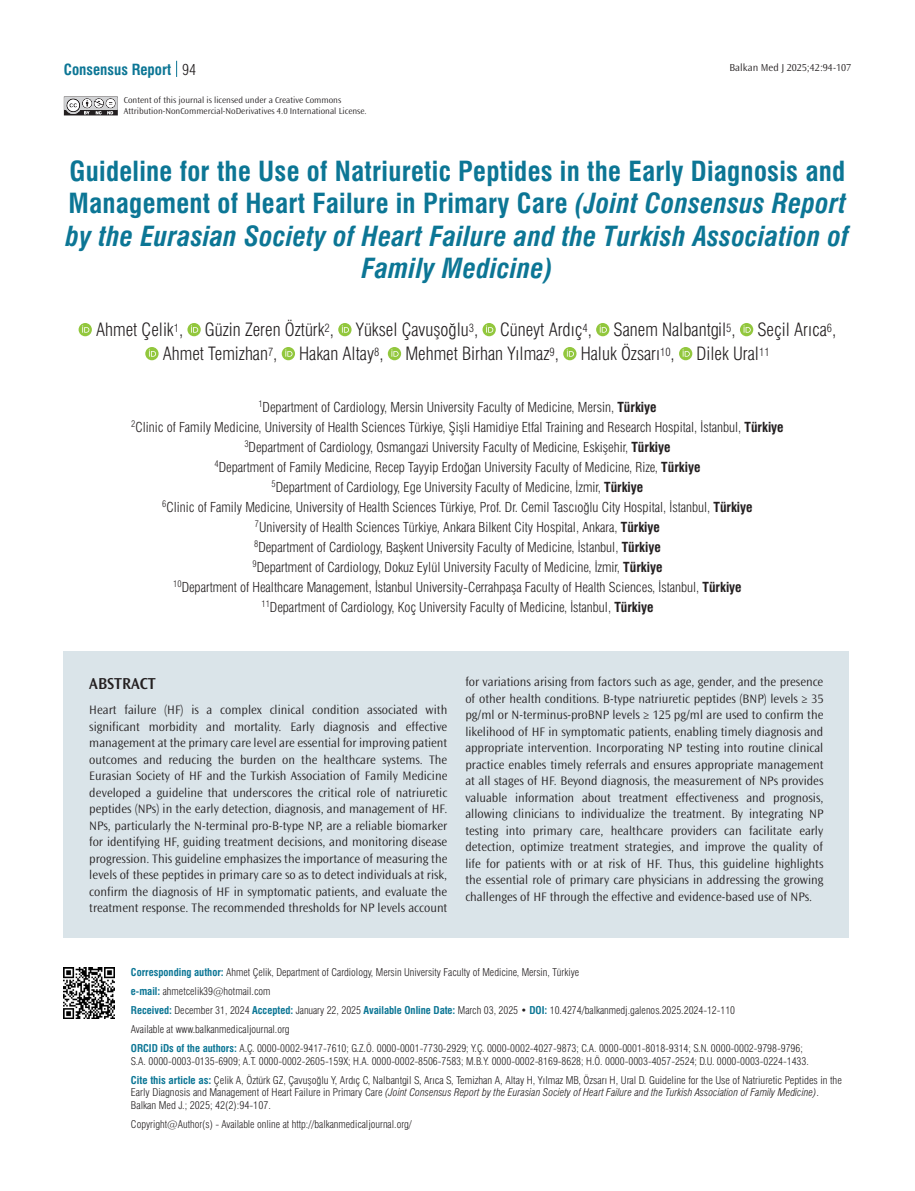
<style>
.page{position:relative;width:915px;height:1191px;background:#fff}
.page>*{position:absolute;margin:0;border:0;box-sizing:border-box;transform-origin:0 0}
.BASLIK{font:27px/32.4px "Swiss Condensed Bold Tr";letter-spacing:.01em;color:#0c7695;text-align:center}
.YAZAR-2{font:18px "Swiss Condensed Light Tr";color:#231f20}
.ABSTRACT-BASLIK{font:600 16.5px "Ocean Sans Std";color:#231f20}
.t1{font:15px "Swiss Condensed Bold Tr";color:#0c7695}
.KURUM{font:13.5px "Swiss Condensed Light Tr";color:#231f20}
.OZET{font:300 12.75px/16.5px "Ocean Sans Std";color:#231f20;text-align:justify}
.ADRES-KISMI{font:10.5px/12.6px "Swiss Condensed Light Tr";color:#231f20}
.SAYFA_NO{font:300 10.5px "Ocean Sans Std";color:#231f20}
.t2{font:300 9px/10.5px "Ocean Sans Std";color:#231f20}
.s1{font-family:"Swiss Condensed Light Tr";color:#231f20}
.s2{font-family:"Swiss Cond Bold Italic Tr"}
.s3{font-family:"Swiss Condensed Bold Tr"}
.s4{font-family:"Swiss Condensed Bold Tr";color:#0c7695}
.s5{font-family:"Swiss Cond Light Italic Tr"}
</style>
<div class="page">
<svg style="left:176px;top:61px;width:1px;height:16px"></svg>
<svg style="left:64px;top:97px;width:54px;height:18px"></svg>
<img style="left:64px;top:967px;width:51px;height:51px">
<div style="left:79px;top:323px;width:13px;height:13px;background:#92c73d;border-radius:50%"></div>
<svg style="left:82px;top:325px;width:7px;height:8px"></svg>
<svg style="left:187px;top:323px;width:14px;height:13px"></svg>
<svg style="left:191px;top:325px;width:7px;height:8px"></svg>
<div style="left:338px;top:323px;width:13px;height:13px;background:#92c73d;border-radius:50%"></div>
<svg style="left:342px;top:325px;width:7px;height:8px"></svg>
<svg style="left:482px;top:323px;width:13px;height:13px"></svg>
<svg style="left:486px;top:325px;width:7px;height:8px"></svg>
<svg style="left:596px;top:323px;width:13px;height:13px"></svg>
<svg style="left:599px;top:325px;width:7px;height:8px"></svg>
<svg style="left:739px;top:323px;width:14px;height:13px"></svg>
<svg style="left:743px;top:325px;width:7px;height:8px"></svg>
<div style="left:145px;top:347px;width:13px;height:13px;background:#92c73d;border-radius:50%"></div>
<svg style="left:149px;top:349px;width:7px;height:8px"></svg>
<svg style="left:281px;top:347px;width:14px;height:13px"></svg>
<svg style="left:285px;top:349px;width:7px;height:8px"></svg>
<svg style="left:387px;top:347px;width:14px;height:13px"></svg>
<svg style="left:391px;top:349px;width:7px;height:8px"></svg>
<svg style="left:563px;top:347px;width:13px;height:13px"></svg>
<svg style="left:566px;top:349px;width:7px;height:8px"></svg>
<svg style="left:678px;top:347px;width:14px;height:13px"></svg>
<svg style="left:682px;top:349px;width:7px;height:8px"></svg>
<div style="left:64px;top:651px;width:784px;height:287px;background:#dae4e9"></div>
<p class="t1" style="left:64px;top:61px;width:134px">Consensus Report <span class="s1">94</span></p>
<p class="t2" style="left:124px;top:95px;width:244px">Content of this journal is licensed under a Creative Commons<br>Attribution-NonCommercial-NoDerivatives 4.0 International License.</p>
<p class="SAYFA_NO" style="left:729px;top:62px;width:123px">Balkan Med J 2025;42:94-107</p>
<p class="BASLIK" style="left:66px;top:155px;width:784px">Guideline for the Use of Natriuretic Peptides in the Early Diagnosis and Management of Heart Failure in Primary Care <span class="s2">(Joint Consensus Report by the Eurasian Society of Heart Failure and the Turkish Association of Family Medicine)</span></p>
<p class="YAZAR-2" style="left:96px;top:319px;width:741px">Ahmet Çelik<sup>1</sup>, Güzin Zeren Öztürk<sup>2</sup>, Yüksel Çavuşoğlu<sup>3</sup>, Cüneyt Ardıç<sup>4</sup>, Sanem Nalbantgil<sup>5</sup>, Seçil Arıca<sup>6</sup>,</p>
<p class="YAZAR-2" style="left:163px;top:343px;width:608px">Ahmet Temizhan<sup>7</sup>, Hakan Altay<sup>8</sup>, Mehmet Birhan Yılmaz<sup>9</sup>, Haluk Özsarı<sup>10</sup>, Dilek Ural<sup>11</sup></p>
<p class="KURUM" style="left:258px;top:399px;width:399px"><sup>1</sup>Department of Cardiology, Mersin University Faculty of Medicine, Mersin, <span class="s3">Türkiye</span></p>
<p class="KURUM" style="left:131px;top:419px;width:653px"><sup>2</sup>Clinic of Family Medicine, University of Health Sciences Türkiye, Şişli Hamidiye Etfal Training and Research Hospital, İstanbul, <span class="s3">Türkiye</span></p>
<p class="KURUM" style="left:244px;top:439px;width:427px"><sup>3</sup>Department of Cardiology, Osmangazi University Faculty of Medicine, Eskişehir, <span class="s3">Türkiye</span></p>
<p class="KURUM" style="left:214px;top:459px;width:487px"><sup>4</sup>Department of Family Medicine, Recep Tayyip Erdoğan University Faculty of Medicine, Rize, <span class="s3">Türkiye</span></p>
<p class="KURUM" style="left:271px;top:479px;width:373px"><sup>5</sup>Department of Cardiology, Ege University Faculty of Medicine, İzmir, <span class="s3">Türkiye</span></p>
<p class="KURUM" style="left:162px;top:499px;width:591px"><sup>6</sup>Clinic of Family Medicine, University of Health Sciences Türkiye, Prof. Dr. Cemil Tascıoğlu City Hospital, İstanbul, <span class="s3">Türkiye</span></p>
<p class="KURUM" style="left:255px;top:519px;width:406px"><sup>7</sup>University of Health Sciences Türkiye, Ankara Bilkent City Hospital, Ankara, <span class="s3">Türkiye</span></p>
<p class="KURUM" style="left:254px;top:539px;width:408px"><sup>8</sup>Department of Cardiology, Başkent University Faculty of Medicine, İstanbul, <span class="s3">Türkiye</span></p>
<p class="KURUM" style="left:252px;top:559px;width:411px"><sup>9</sup>Department of Cardiology, Dokuz Eylül University Faculty of Medicine, İzmir, <span class="s3">Türkiye</span></p>
<p class="KURUM" style="left:173px;top:579px;width:569px"><sup>10</sup>Department of Healthcare Management, İstanbul University-Cerrahpaşa Faculty of Health Sciences, İstanbul, <span class="s3">Türkiye</span></p>
<p class="KURUM" style="left:261px;top:599px;width:393px"><sup>11</sup>Department of Cardiology, Koç University Faculty of Medicine, İstanbul, <span class="s3">Türkiye</span></p>
<p class="ABSTRACT-BASLIK" style="left:89px;top:674px;width:68px">ABSTRACT</p>
<p class="OZET" style="left:89px;top:701px;width:359px">Heart failure (HF) is a complex clinical condition associated with significant morbidity and mortality. Early diagnosis and effective management at the primary care level are essential for improving patient outcomes and reducing the burden on the healthcare systems. The Eurasian Society of HF and the Turkish Association of Family Medicine developed a guideline that underscores the critical role of natriuretic peptides (NPs) in the early detection, diagnosis, and management of HF.<br>NPs, particularly the N-terminal pro-B-type NP, are a reliable biomarker for identifying HF, guiding treatment decisions, and monitoring disease progression. This guideline emphasizes the importance of measuring the levels of these peptides in primary care so as to detect individuals at risk, confirm the diagnosis of HF in symptomatic patients, and evaluate the treatment response. The recommended thresholds for NP levels account</p>
<p class="OZET" style="left:465px;top:674px;width:359px">for variations arising from factors such as age, gender, and the presence of other health conditions. B-type natriuretic peptides (BNP) levels ≥ 35 pg/ml or N-terminus-proBNP levels ≥ 125 pg/ml are used to confirm the likelihood of HF in symptomatic patients, enabling timely diagnosis and appropriate intervention. Incorporating NP testing into routine clinical practice enables timely referrals and ensures appropriate management at all stages of HF. Beyond diagnosis, the measurement of NPs provides valuable information about treatment effectiveness and prognosis, allowing clinicians to individualize the treatment. By integrating NP testing into primary care, healthcare providers can facilitate early detection, optimize treatment strategies, and improve the quality of life for patients with or at risk of HF. Thus, this guideline highlights the essential role of primary care physicians in addressing the growing challenges of HF through the effective and evidence-based use of NPs.</p>
<p class="ADRES-KISMI" style="left:131px;top:966px;width:449px"><span class="s4">Corresponding author:</span> Ahmet Çelik, Department of Cardiology, Mersin University Faculty of Medicine, Mersin, Türkiye</p>
<p class="ADRES-KISMI" style="left:131px;top:985px;width:141px"><span class="s4">e-mail:</span> ahmetcelik39@hotmail.com</p>
<p class="ADRES-KISMI" style="left:131px;top:1004px;width:605px"><span class="s4">Received:</span> December 31, 2024 <span class="s4">Accepted:</span> January 22, 2025 <span class="s4">Available Online Date:</span> March 03, 2025 • <span class="s4">DOI:</span> 10.4274/balkanmedj.galenos.2025.2024-12-110</p>
<p class="ADRES-KISMI" style="left:131px;top:1023px;width:160px">Available at www.balkanmedicaljournal.org</p>
<p class="ADRES-KISMI" style="left:131px;top:1042px;width:679px"><span class="s4">ORCID iDs of the authors:</span> A.Ç. 0000-0002-9417-7610; G.Z.Ö. 0000-0001-7730-2929; Y.Ç. 0000-0002-4027-9873; C.A. 0000-0001-8018-9314; S.N. 0000-0002-9798-9796;<br>S.A. 0000-0003-0135-6909; A.T. 0000-0002-2605-159X; H.A. 0000-0002-8506-7583; M.B.Y. 0000-0002-8169-8628; H.Ö. 0000-0003-4057-2524; D.U. 0000-0003-0224-1433.</p>
<p class="ADRES-KISMI" style="left:131px;top:1073px;width:712px"><span class="s4">Cite this article as:</span> Çelik A, Öztürk GZ, Çavuşoğlu Y, Ardıç C, Nalbantgil S, Arıca S, Temizhan A, Altay H, Yılmaz MB, Özsarı H, Ural D. Guideline for the Use of Natriuretic Peptides in the<br>Early Diagnosis and Management of Heart Failure in Primary Care <span class="s5">(Joint Consensus Report by the Eurasian Society of Heart Failure and the Turkish Association of Family Medicine)</span>.<br>Balkan Med J.; 2025; 42(2):94-107.</p>
<p class="ADRES-KISMI" style="left:131px;top:1117px;width:282px">Copyright@Author(s) - Available online at http://balkanmedicaljournal.org/</p>
</div>
